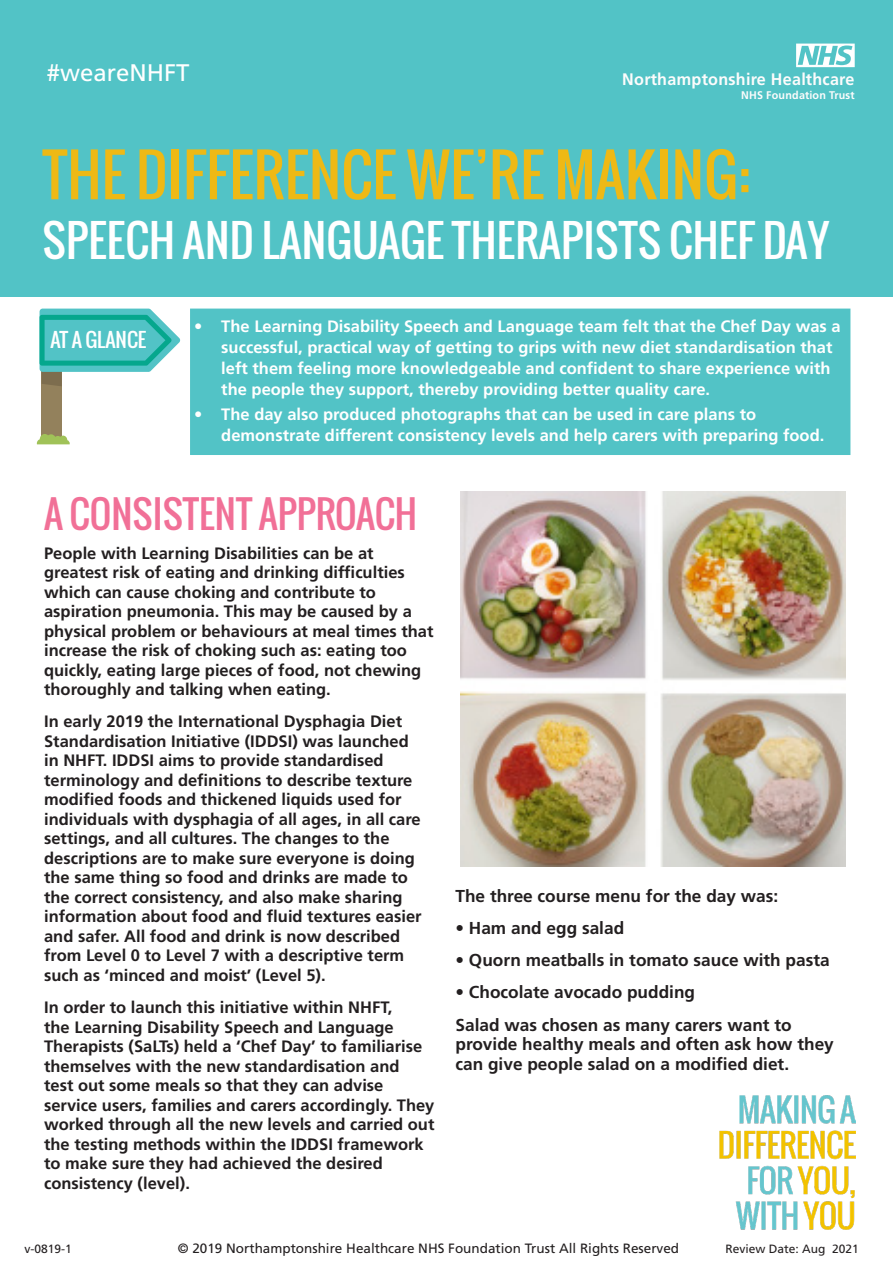
<style>
.page{position:relative;width:893px;height:1263px;background:#fff}
.page>*{position:absolute;margin:0;border:0;box-sizing:border-box;transform-origin:0 0}
.t1{font:57px "Oswald";letter-spacing:.005em;color:#eeb915}
.t2{font:57px "Oswald";letter-spacing:.005em;color:#fff}
.t3{font:43.5px "Oswald";letter-spacing:.005em;color:#fff}
.t4{font:37.5px "Oswald";color:#f17097}
.t5{font:24px "Frutiger LT Std";color:#fff}
.t6{font:19.5px "Oswald";color:#fff;scale:1.04 1}
.t7{font:700 17.25px/19.5px "Frutiger LT Std";color:#231f20}
.t8{font:700 16.65px "Frutiger";color:#fcfcfc}
.t9{font:700 16.5px/19.5px "Frutiger LT Std";color:#231f20}
.t10{font:700 16.5px/21px "Frutiger LT Std";color:#fff}
.t11{font:13.5px "Frutiger LT Std";color:#231f20}
.t12{font:12px "Frutiger LT Std";color:#231f20}
.t13{font:700 11.1px "Frutiger";color:#fcfcfc}
</style>
<div class="page">
<div style="left:190px;top:309px;width:660px;height:146px;background:#52c3c6"></div>
<div style="left:42px;top:360px;width:20px;height:79px;background:#93815c"></div>
<svg style="left:40px;top:309px;width:140px;height:77px"></svg>
<svg style="left:37px;top:434px;width:33px;height:10px"></svg>
<img style="left:719px;top:1095px;width:136px;height:135px">
<div style="left:0;top:0;width:893px;height:297px;background:#52c3c6"></div>
<img style="left:460px;top:491px;width:385px;height:375px">
<svg style="left:796px;top:44px;width:59px;height:24px"></svg>
<p class="t5" style="left:47px;top:59px;width:144px">#weareNHFT</p>
<p class="t8" style="left:622px;top:69px;width:234px">Northamptonshire Healthcare</p>
<p class="t13" style="left:741px;top:88px;width:115px">NHS Foundation Trust</p>
<p class="t1" style="left:43px;top:132px;width:709px">THE DIFFERENCE WE’RE MAKING:</p>
<p class="t3" style="left:43px;top:208px;width:788px">SPEECH AND LANGUAGE THERAPISTS CHEF DAY</p>
<p class="t2" style="left:43px;top:192px;width:371px">CRISIS PATHWAY</p>
<p class="t6" style="left:50px;top:325px;width:94px">AT A GLANCE</p>
<p class="t10" style="left:221px;top:315px;width:621px;text-indent:-27px">• The Learning Disability Speech and Language team felt that the Chef Day was a successful, practical way of getting to grips with new diet standardisation that left them feeling more knowledgeable and confident to share experience with the people they support, thereby providing better quality care.</p>
<p class="t10" style="left:221px;top:404px;width:605px;text-indent:-27px">• The day also produced photographs that can be used in care plans to demonstrate different consistency levels and help carers with preparing food.</p>
<p class="t4" style="left:44px;top:486px;width:375px">A CONSISTENT APPROACH</p>
<p class="t9" style="left:44px;top:543px;width:391px">People with Learning Disabilities can be at greatest risk of eating and drinking difficulties which can cause choking and contribute to aspiration pneumonia. This may be caused by a physical problem or behaviours at meal times that increase the risk of choking such as: eating too quickly, eating large pieces of food, not chewing thoroughly and talking when eating.</p>
<p class="t9" style="left:44px;top:712px;width:379px">In early 2019 the International Dysphagia Diet Standardisation Initiative (IDDSI) was launched in NHFT. IDDSI aims to provide standardised terminology and definitions to describe texture modified foods and thickened liquids used for individuals with dysphagia of all ages, in all care settings, and all cultures. The changes to the descriptions are to make sure everyone is doing the same thing so food and drinks are made to the correct consistency, and also make sharing information about food and fluid textures easier and safer. All food and drink is now described from Level 0 to Level 7 with a descriptive term such as ‘minced and moist’ (Level 5).</p>
<p class="t9" style="left:44px;top:998px;width:392px">In order to launch this initiative within NHFT,<br>the Learning Disability Speech and Language Therapists (SaLTs) held a ‘Chef Day’ to familiarise themselves with the new standardisation and<br>test out some meals so that they can advise service users, families and carers accordingly. They worked through all the new levels and carried out the testing methods within the IDDSI framework to make sure they had achieved the desired consistency (level).</p>
<p class="t7" style="left:455px;top:886px;width:324px">The three course menu for the day was:</p>
<p class="t7" style="left:455px;top:918px;width:170px">• Ham and egg salad</p>
<p class="t7" style="left:455px;top:950px;width:376px">• Quorn meatballs in tomato sauce with pasta</p>
<p class="t7" style="left:455px;top:983px;width:241px">• Chocolate avocado pudding</p>
<p class="t7" style="left:455px;top:1015px;width:380px">Salad was chosen as many carers want to provide healthy meals and often ask how they can give people salad on a modified diet.</p>
<p class="t12" style="left:24px;top:1241px;width:49px">v-0819-1</p>
<p class="t11" style="left:178px;top:1240px;width:503px">© 2019 Northamptonshire Healthcare NHS Foundation Trust All Rights Reserved</p>
<p class="t12" style="left:726px;top:1241px;width:135px">Review Date: Aug 2021</p>
</div>
